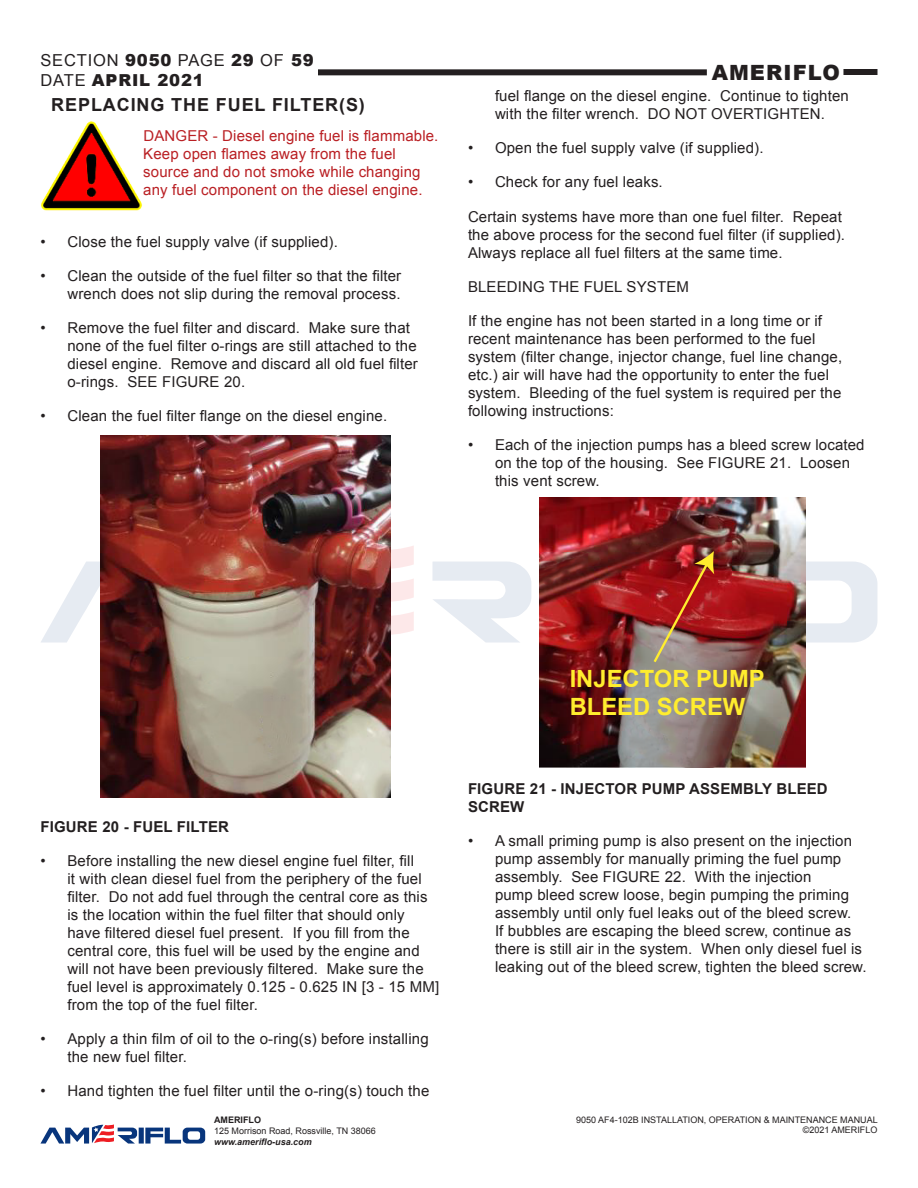
<style>
.page{position:relative;width:918px;height:1188px;background:#fff}
.page>*{position:absolute;margin:0;border:0;box-sizing:border-box;transform-origin:0 0}
.t1{font:700 23.85px/28.5px "Arial";color:#ffed2e}
.t2{font:900 21px "Arial";letter-spacing:.05em;color:#231f20}
.Head_3{font:700 18px "Arial";letter-spacing:.05em;color:#231f20}
.t3{font:16.5px/19.8px "Arial";letter-spacing:.05em;color:#231f20}
.Body{font:15px/18px "Arial";letter-spacing:.01em;color:#231f20}
.Body-2{font:15px/18px "Arial";letter-spacing:.01em;color:#ba2024}
.Body-3{font:700 15px/18px "Arial";letter-spacing:.01em;color:#231f20}
.t4{font:9px/10.8px "Arial";color:#231f20;text-align:right}
.t5{font:italic 700 9px "Arial";color:#231f20}
.t6{font:700 9px "Arial";color:#231f20}
.s1{font-weight:900}
</style>
<div class="page">
<div style="left:139px;top:1128px;width:5px;height:16px;background:#08357c"></div>
<svg style="left:145px;top:1128px;width:60px;height:16px"></svg>
<svg style="left:41px;top:1124px;width:96px;height:20px"></svg>
<div style="left:318px;top:69px;width:389px;height:6px;background:#231f20"></div>
<div style="left:843px;top:69px;width:35px;height:6px;background:#231f20"></div>
<svg style="left:41px;top:562px;width:59px;height:81px"></svg>
<svg style="left:806px;top:562px;width:71px;height:81px"></svg>
<svg style="left:390px;top:545px;width:24px;height:96px"></svg>
<svg style="left:432px;top:562px;width:99px;height:81px"></svg>
<img style="left:540px;top:498px;width:266px;height:270px">
<img style="left:574px;top:551px;width:181px;height:114px">
<img style="left:41px;top:121px;width:101px;height:90px">
<img style="left:100px;top:435px;width:290px;height:363px">
<p class="t3" style="left:40px;top:50px;width:275px">SECTION <span class="s1">9050</span> PAGE <span class="s1">29</span> OF <span class="s1">59<br></span>DATE <span class="s1">APRIL 2021</span></p>
<p class="Head_3" style="left:51px;top:92px;width:315px">REPLACING THE FUEL FILTER(S)</p>
<p class="Body-2" style="left:143px;top:126px;width:297px">DANGER - Diesel engine fuel is flammable.<br>Keep open flames away from the fuel source and do not smoke while changing any fuel component on the diesel engine.</p>
<p class="Body" style="left:40px;top:233px;width:299px">• Close the fuel supply valve (if supplied).</p>
<p class="Body" style="left:40px;top:267px;width:362px;text-align:right">• Clean the outside of the fuel filter so that the filter wrench does not slip during the removal process.</p>
<p class="Body" style="left:68px;top:319px;width:352px;text-indent:-27px">• Remove the fuel filter and discard. Make sure that none of the fuel filter o-rings are still attached to the diesel engine. Remove and discard all old fuel filter o-rings. SEE FIGURE 20.</p>
<p class="Body" style="left:40px;top:407px;width:348px">• Clean the fuel filter flange on the diesel engine.</p>
<h2 class="t2" style="left:712px;top:57px;width:130px">AMERIFLO</h2>
<p class="Body" style="left:495px;top:87px;width:355px">fuel flange on the diesel engine. Continue to tighten with the filter wrench. DO NOT OVERTIGHTEN.</p>
<p class="Body" style="left:468px;top:139px;width:297px">• Open the fuel supply valve (if supplied).</p>
<p class="Body" style="left:468px;top:173px;width:196px">• Check for any fuel leaks.</p>
<p class="Body" style="left:468px;top:207px;width:379px">Certain systems have more than one fuel filter. Repeat the above process for the second fuel filter (if supplied).<br>Always replace all fuel filters at the same time.</p>
<p class="Body" style="left:468px;top:278px;width:223px">BLEEDING THE FUEL SYSTEM</p>
<p class="Body" style="left:468px;top:312px;width:376px">If the engine has not been started in a long time or if recent maintenance has been performed to the fuel system (filter change, injector change, fuel line change, etc.) air will have had the opportunity to enter the fuel system. Bleeding of the fuel system is required per the following instructions:</p>
<p class="Body" style="left:495px;top:436px;width:371px;text-indent:-27px">• Each of the injection pumps has a bleed screw located on the top of the housing. See FIGURE 21. Loosen this vent screw.</p>
<p class="Body-3" style="left:40px;top:818px;width:190px">FIGURE 20 - FUEL FILTER</p>
<p class="Body" style="left:68px;top:852px;width:373px;text-indent:-27px">• Before installing the new diesel engine fuel filter, fill<br>it with clean diesel fuel from the periphery of the fuel filter. Do not add fuel through the central core as this is the location within the fuel filter that should only have filtered diesel fuel present. If you fill from the central core, this fuel will be used by the engine and will not have been previously filtered. Make sure the fuel level is approximately 0.125 - 0.625 IN [3 - 15 MM] from the top of the fuel filter.</p>
<p class="Body" style="left:68px;top:1030px;width:363px;text-indent:-27px">• Apply a thin film of oil to the o-ring(s) before installing the new fuel filter.</p>
<p class="Body" style="left:40px;top:1082px;width:390px">• Hand tighten the fuel filter until the o-ring(s) touch the</p>
<p class="t6" style="left:214px;top:1114px;width:48px">AMERIFLO</p>
<p class="t4" style="left:214px;top:1126px;width:163px">125 Morrison Road, Rossville, TN 38066</p>
<p class="t5" style="left:214px;top:1136px;width:99px">www.ameriflo-usa.com</p>
<p class="t1" style="left:570px;top:665px;width:197px">INJECTOR PUMP<br>BLEED SCREW</p>
<p class="Body-3" style="left:468px;top:780px;width:361px">FIGURE 21 - INJECTOR PUMP ASSEMBLY BLEED<br>SCREW</p>
<p class="Body" style="left:495px;top:832px;width:373px;text-indent:-27px">• A small priming pump is also present on the injection pump assembly for manually priming the fuel pump assembly. See FIGURE 22. With the injection<br>pump bleed screw loose, begin pumping the priming assembly until only fuel leaks out of the bleed screw.<br>If bubbles are escaping the bleed screw, continue as there is still air in the system. When only diesel fuel is leaking out of the bleed screw, tighten the bleed screw.</p>
<p class="t4" style="left:576px;top:1114px;width:303px">9050 AF4-102B INSTALLATION, OPERATION &amp; MAINTENANCE MANUAL ©2021 AMERIFLO</p>
</div>
